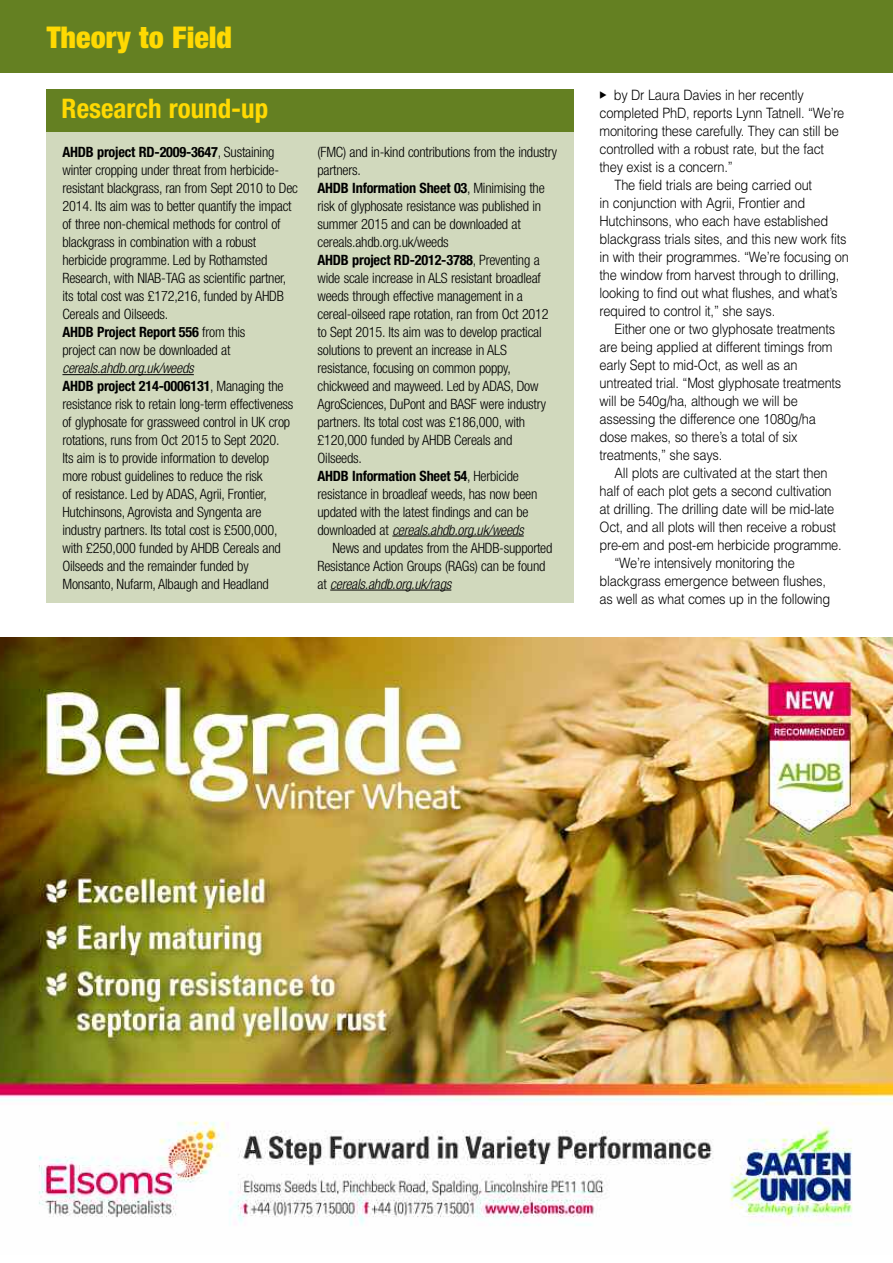
<style>
.page{position:relative;width:893px;height:1263px;background:#fff}
.page>*{position:absolute;margin:0;border:0;box-sizing:border-box;transform-origin:0 0}
.t1{font:900 condensed 30px "Helvetica Neue";color:#ffd902}
.t2{font:700 condensed 27px "Helvetica Neue";color:#ffd902}
.t3{font:300 condensed 14.25px/18px "Helvetica Neue";letter-spacing:-.015em;color:#000}
.t4{font:300 14.25px "Helvetica";letter-spacing:-.015em;color:#000;scale:.9 1}
.s1{font-weight:700}
.s2{font-style:italic}
</style>
<div class="page">
<div style="left:47px;top:131px;width:527px;height:471px;background:#d1d9bd"></div>
<hr style="left:62px;top:374px;width:132px;height:1px;background:#000">
<div style="left:47px;top:89px;width:527px;height:43px;background:#648022"></div>
<hr style="left:392px;top:536px;width:132px;height:1px;background:#000">
<hr style="left:330px;top:590px;width:110px;height:1px;background:#000">
<div style="left:0;top:0;width:893px;height:72px;background:#648022"></div>
<img style="left:0;top:637px;width:893px;height:589px">
<h1 class="t1" style="left:47px;top:27px;width:187px">Theory to Field</h1>
<h2 class="t2" style="left:62px;top:99px;width:208px">Research round-up</h2>
<p class="t3" style="left:62px;top:144px;width:237px"><span class="s1">AHDB project RD-2009-3647</span>, Sustaining winter cropping under threat from herbicide&shy;resistant blackgrass, ran from Sept 2010 to Dec 2014. Its aim was to better quantify the impact of three non-chemical methods for control of blackgrass in combination with a robust herbicide programme. Led by Rothamsted Research, with NIAB-TAG as scientific partner, its total cost was £172,216, funded by AHDB Cereals and Oilseeds.<br><span class="s1">AHDB Project Report 556</span> from this<br>project can now be downloaded at</p>
<p class="t3" style="left:62px;top:360px;width:232px"><span class="s2">cereals.ahdb.org.uk/weeds<br></span><span class="s1">AHDB project 214-0006131</span>, Managing the resistance risk to retain long-term effectiveness of glyphosate for grassweed control in UK crop rotations, runs from Oct 2015 to Sept 2020.<br>Its aim is to provide information to develop more robust guidelines to reduce the risk<br>of resistance. Led by ADAS, Agrii, Frontier, Hutchinsons, Agrovista and Syngenta are industry partners. Its total cost is £500,000, with £250,000 funded by AHDB Cereals and Oilseeds and the remainder funded by Monsanto, Nufarm, Albaugh and Headland</p>
<p class="t3" style="left:318px;top:144px;width:241px">(FMC) and in-kind contributions from the industry partners.<br><span class="s1">AHDB Information Sheet 03</span>, Minimising the risk of glyphosate resistance was published in summer 2015 and can be downloaded at cereals.ahdb.org.uk/weeds<br><span class="s1">AHDB project RD-2012-3788</span>, Preventing a wide scale increase in ALS resistant broadleaf weeds through effective management in a cereal-oilseed rape rotation, ran from Oct 2012 to Sept 2015. Its aim was to develop practical solutions to prevent an increase in ALS resistance, focusing on common poppy, chickweed and mayweed. Led by ADAS, Dow AgroSciences, DuPont and BASF were industry partners. Its total cost was £186,000, with £120,000 funded by AHDB Cereals and Oilseeds.<br><span class="s1">AHDB Information Sheet 54</span>, Herbicide resistance in broadleaf weeds, has now been updated with the latest findings and can be downloaded at <span class="s2">cereals.ahdb.org.uk/weeds</span></p>
<p class="t3" style="left:318px;top:540px;width:236px;text-indent:15px">News and updates from the AHDB-supported<br>Resistance Action Groups (RAGs) can be found at <span class="s2">cereals.ahdb.org.uk/rags</span></p>
<p class="t4" style="left:614px;top:86px;width:213px">by Dr Laura Davies in her recently</p>
<p class="t4" style="left:600px;top:104px;width:273px">completed PhD, reports Lynn Tatnell. “We’re</p>
<p class="t4" style="left:600px;top:122px;width:267px">monitoring these carefully. They can still be</p>
<p class="t4" style="left:600px;top:140px;width:251px">controlled with a robust rate, but the fact</p>
<p class="t4" style="left:600px;top:158px;width:150px">they exist is a concern.”</p>
<p class="t4" style="left:614px;top:176px;width:221px">The field trials are being carried out</p>
<p class="t4" style="left:600px;top:194px;width:230px">in conjunction with Agrii, Frontier and</p>
<p class="t4" style="left:600px;top:212px;width:256px">Hutchinsons, who each have established</p>
<p class="t4" style="left:600px;top:230px;width:276px">blackgrass trials sites, and this new work fits</p>
<p class="t4" style="left:600px;top:248px;width:279px">in with their programmes. “We’re focusing on</p>
<p class="t4" style="left:600px;top:266px;width:268px">the window from harvest through to drilling,</p>
<p class="t4" style="left:600px;top:284px;width:266px">looking to find out what flushes, and what’s</p>
<p class="t4" style="left:600px;top:302px;width:197px">required to control it,” she says.</p>
<p class="t4" style="left:614px;top:320px;width:247px">Either one or two glyphosate treatments</p>
<p class="t4" style="left:600px;top:338px;width:260px">are being applied at different timings from</p>
<p class="t4" style="left:600px;top:356px;width:222px">early Sept to mid-Oct, as well as an</p>
<p class="t4" style="left:600px;top:374px;width:270px">untreated trial. “Most glyphosate treatments</p>
<p class="t4" style="left:600px;top:392px;width:222px">will be 540g/ha, although we will be</p>
<p class="t4" style="left:600px;top:410px;width:242px">assessing the difference one 1080g/ha</p>
<p class="t4" style="left:600px;top:428px;width:222px">dose makes, so there’s a total of six</p>
<p class="t4" style="left:600px;top:446px;width:138px">treatments,” she says.</p>
<p class="t4" style="left:614px;top:464px;width:238px">All plots are cultivated at the start then</p>
<p class="t4" style="left:600px;top:482px;width:259px">half of each plot gets a second cultivation</p>
<p class="t4" style="left:600px;top:500px;width:262px">at drilling. The drilling date will be mid-late</p>
<p class="t4" style="left:600px;top:518px;width:264px">Oct, and all plots will then receive a robust</p>
<p class="t4" style="left:600px;top:536px;width:271px">pre-em and post-em herbicide programme.</p>
<p class="t4" style="left:614px;top:554px;width:202px">“We’re intensively monitoring the</p>
<p class="t4" style="left:600px;top:572px;width:253px">blackgrass emergence between flushes,</p>
<p class="t4" style="left:600px;top:590px;width:258px">as well as what comes up in the following</p>
</div>
